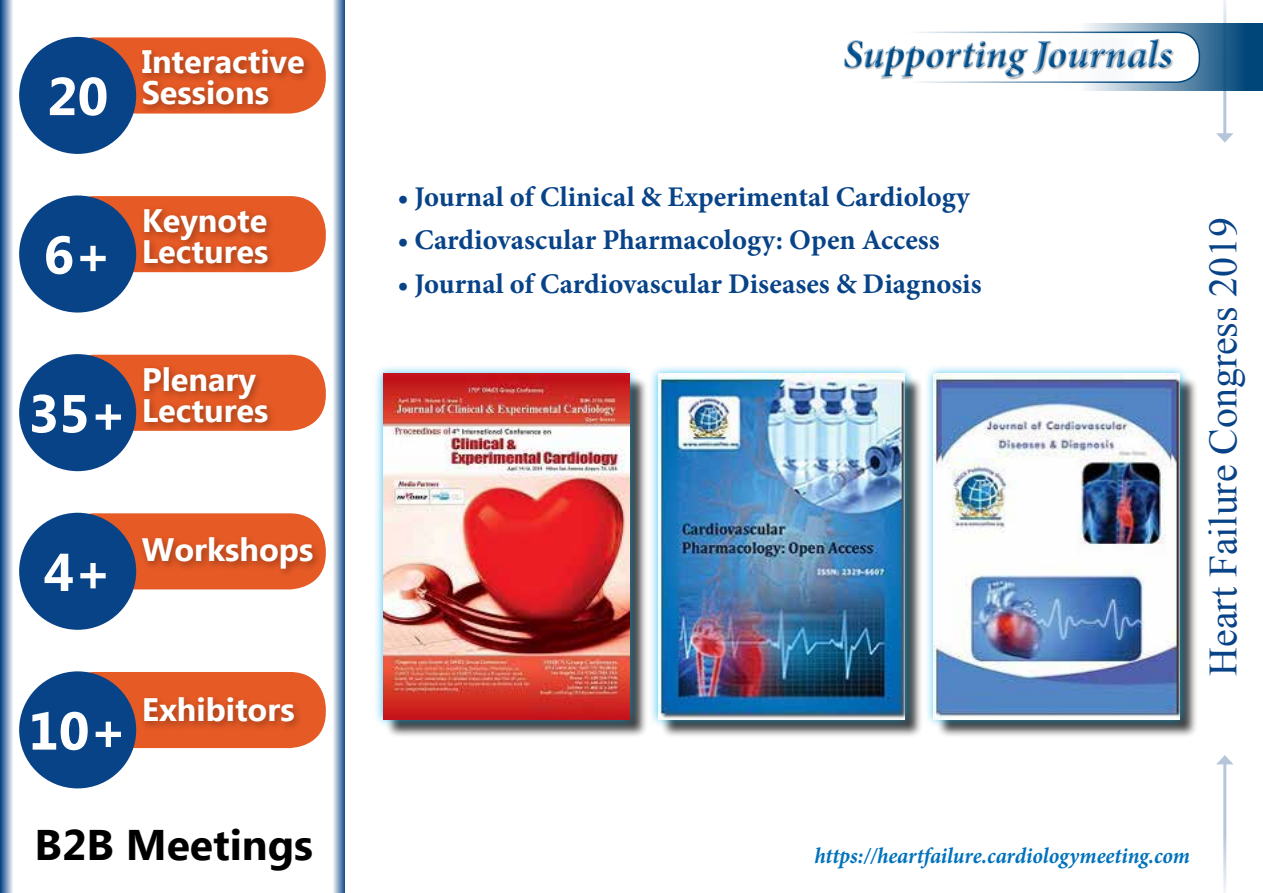
<style>
.page{position:relative;width:1263px;height:893px;background:#fff}
.page>*{position:absolute;margin:0;border:0;box-sizing:border-box;transform-origin:0 0}
.t1{font:700 53.25px "Ebrima";color:#fff}
.t2{font:700 42.75px "Ebrima";color:#000}
.t3{font:italic 700 40.05px "Minion Pro";letter-spacing:-.005em;color:#00508f}
.t4{font:39.75px "Times New Roman";color:#084388}
.t5{font:700 32.4px/30.9px "Ebrima";color:#fff}
.t6{font:700 28.5px "Minion Pro";color:#084388}
.t7{font:italic 700 22.5px "Minion Pro";letter-spacing:-.005em;color:#0072bc;scale:.95 1}
</style>
<div class="page">
<svg style="left:0;top:0;width:13px;height:893px;background:#7a99be"></svg>
<svg style="left:333px;top:0;width:12px;height:893px;background:#8da8c8"></svg>
<hr style="left:1223px;top:762px;width:3px;height:131px;background:#084388">
<svg style="left:1217px;top:755px;width:16px;height:9px"></svg>
<hr style="left:1223px;top:0;width:3px;height:136px;background:#084388">
<svg style="left:1216px;top:133px;width:17px;height:10px"></svg>
<div style="left:58px;top:37px;width:268px;height:77px;background:#e65a25;border-radius:36px"></div>
<div style="left:19px;top:37px;width:117px;height:117px;background:#084388;border-radius:50%"></div>
<div style="left:138px;top:45px;width:176px;height:69px;background:#000;opacity:.3"></div>
<div style="left:58px;top:196px;width:268px;height:76px;background:#e65a25;border-radius:36px"></div>
<div style="left:19px;top:195px;width:117px;height:118px;background:#084388;border-radius:50%"></div>
<div style="left:140px;top:205px;width:137px;height:68px;background:#000;opacity:.3"></div>
<div style="left:58px;top:355px;width:268px;height:76px;background:#e65a25;border-radius:36px"></div>
<div style="left:19px;top:354px;width:117px;height:117px;background:#084388;border-radius:50%"></div>
<div style="left:140px;top:362px;width:137px;height:70px;background:#000;opacity:.3"></div>
<div style="left:58px;top:513px;width:268px;height:76px;background:#e65a25;border-radius:36px"></div>
<div style="left:19px;top:513px;width:117px;height:117px;background:#084388;border-radius:50%"></div>
<div style="left:138px;top:533px;width:184px;height:46px;background:#000;opacity:.3"></div>
<div style="left:58px;top:672px;width:268px;height:76px;background:#e65a25;border-radius:36px"></div>
<div style="left:19px;top:671px;width:117px;height:117px;background:#084388;border-radius:50%"></div>
<div style="left:140px;top:693px;width:164px;height:38px;background:#000;opacity:.3"></div>
<svg style="left:1057px;top:23px;width:206px;height:68px;background:#4f7fa2"></svg>
<div style="left:871px;top:32px;width:328px;height:50px;background:#fff;border-radius:22px"></div>
<div style="left:870px;top:32px;width:330px;height:51px;border:2px solid #004679;border-radius:22px"></div>
<div style="left:843px;top:38px;width:331px;height:41px;background:#000;opacity:.35"></div>
<div style="left:385px;top:376px;width:263px;height:362px;background:#000;opacity:.75"></div>
<div style="left:373px;top:364px;width:266px;height:365px;background:#00aeef;opacity:.75"></div>
<img style="left:383px;top:374px;width:246px;height:345px">
<div style="left:661px;top:376px;width:262px;height:362px;background:#000;opacity:.75"></div>
<div style="left:648px;top:364px;width:266px;height:365px;background:#00aeef;opacity:.75"></div>
<img style="left:658px;top:374px;width:246px;height:345px">
<div style="left:936px;top:376px;width:262px;height:362px;background:#000;opacity:.75"></div>
<div style="left:924px;top:364px;width:265px;height:365px;background:#00aeef;opacity:.75"></div>
<img style="left:934px;top:374px;width:246px;height:345px">
<h1 class="t1" style="left:47px;top:57px;width:63px">20</h1>
<p class="t5" style="left:142px;top:48px;width:165px">Interactive<br>Sessions</p>
<h1 class="t1" style="left:44px;top:215px;width:70px">6+</h1>
<p class="t5" style="left:142px;top:207px;width:128px">Keynote<br>Lectures</p>
<h1 class="t1" style="left:28px;top:374px;width:100px">35+</h1>
<p class="t5" style="left:142px;top:365px;width:128px">Plenary<br>Lectures</p>
<h1 class="t1" style="left:44px;top:532px;width:70px">4+</h1>
<p class="t5" style="left:142px;top:536px;width:173px">Workshops</p>
<h1 class="t1" style="left:28px;top:691px;width:100px">10+</h1>
<p class="t5" style="left:142px;top:696px;width:154px">Exhibitors</p>
<h2 class="t2" style="left:35px;top:813px;width:280px">B2B Meetings</h2>
<h3 class="t3" style="left:843px;top:26px;width:331px">Supporting Journals</h3>
<p class="t6" style="left:397px;top:176px;width:574px">• Journal of Clinical &amp; Experimental Cardiology</p>
<p class="t6" style="left:397px;top:220px;width:544px">• Cardiovascular Pharmacology: Open Access</p>
<p class="t6" style="left:397px;top:263px;width:586px">• Journal of Cardiovascular Diseases &amp; Diagnosis</p>
<h3 class="t4" style="left:1196px;top:676px;width:460px;rotate:-90deg">Heart Failure Congress 2019</h3>
<p class="t7" style="left:814px;top:840px;width:397px">https://heartfailure.cardiologymeeting.com</p>
</div>
